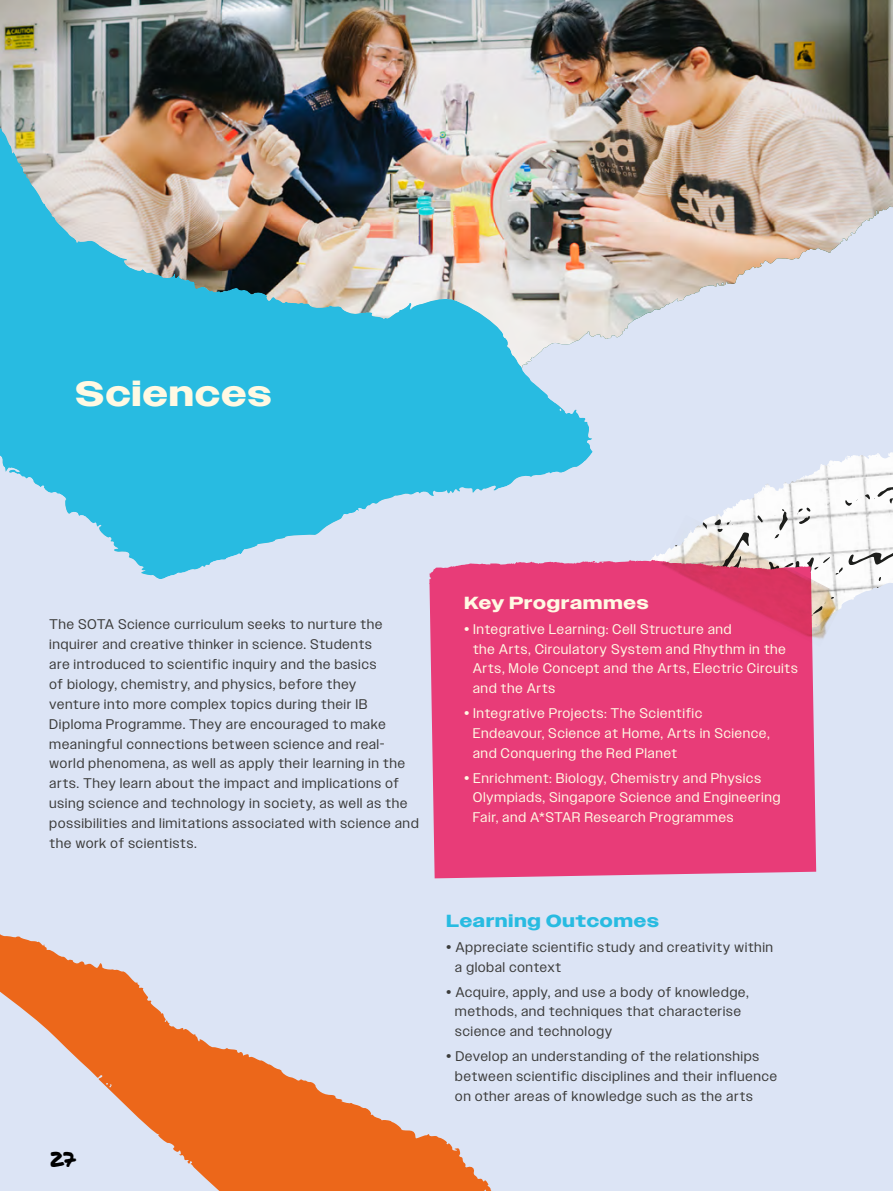
<style>
.page{position:relative;width:893px;height:1191px;background:#dce4f5}
.page>*{position:absolute;margin:0;border:0;box-sizing:border-box;transform-origin:0 0}
.t1{font:700 35px "Owners Wide";letter-spacing:.04em;color:#fff9e3}
.t2{font:21px "Permanent Marker";color:#000}
.t3{font:700 17.5px "Owners Wide";letter-spacing:.05em;color:#28bbe1}
.t4{font:700 17.5px "Owners Wide";letter-spacing:.045em;color:#fff9e3}
.t5{font:14px/19.8px "Owners";letter-spacing:.08em;color:#3c3c3b}
.t6{font:14px/19.8px "Owners";letter-spacing:.08em;color:#fff9e3}
</style>
<div class="page">
<svg style="left:804px;top:452px;width:87px;height:26px"></svg>
<div style="left:429px;top:559px;width:387px;height:319px;background:#e83c78"></div>
<img style="left:661px;top:515px;width:184px;height:131px">
<svg style="left:0;top:934px;width:492px;height:257px"></svg>
<img style="left:426px;top:0;width:467px;height:448px">
<img style="left:0;top:0;width:426px;height:129px">
<svg style="left:0;top:129px;width:468px;height:451px;background:#64b5c9"></svg>
<h1 class="t1" style="left:76px;top:373px;width:197px">Sciences</h1>
<p class="t5" style="left:50px;top:615px;width:370px">The SOTA Science curriculum seeks to nurture the inquirer and creative thinker in science. Students<br>are introduced to scientific inquiry and the basics<br>of biology, chemistry, and physics, before they<br>venture into more complex topics during their IB Diploma Programme. They are encouraged to make meaningful connections between science and real&shy;world phenomena, as well as apply their learning in the arts. They learn about the impact and implications of using science and technology in society, as well as the possibilities and limitations associated with science and the work of scientists.</p>
<h2 class="t2" style="left:50px;top:1143px;width:27px">27</h2>
<p class="t4" style="left:464px;top:592px;width:186px">Key Programmes</p>
<p class="t6" style="left:473px;top:619px;width:326px;text-indent:-9px">• Integrative Learning: Cell Structure and<br>the Arts, Circulatory System and Rhythm in the Arts, Mole Concept and the Arts, Electric Circuits and the Arts</p>
<p class="t6" style="left:473px;top:703px;width:298px;text-indent:-9px">• Integrative Projects: The Scientific<br>Endeavour, Science at Home, Arts in Science, and Conquering the Red Planet</p>
<p class="t6" style="left:473px;top:768px;width:308px;text-indent:-9px">• Enrichment: Biology, Chemistry and Physics<br>Olympiads, Singapore Science and Engineering<br>Fair, and A*STAR Research Programmes</p>
<p class="t3" style="left:446px;top:910px;width:214px">Learning Outcomes</p>
<p class="t5" style="left:455px;top:937px;width:319px;text-indent:-9px">• Appreciate scientific study and creativity within a global context</p>
<p class="t5" style="left:455px;top:981px;width:295px;text-indent:-9px">• Acquire, apply, and use a body of knowledge, methods, and techniques that characterise science and technology</p>
<p class="t5" style="left:455px;top:1046px;width:323px;text-indent:-9px">• Develop an understanding of the relationships between scientific disciplines and their influence on other areas of knowledge such as the arts</p>
</div>
